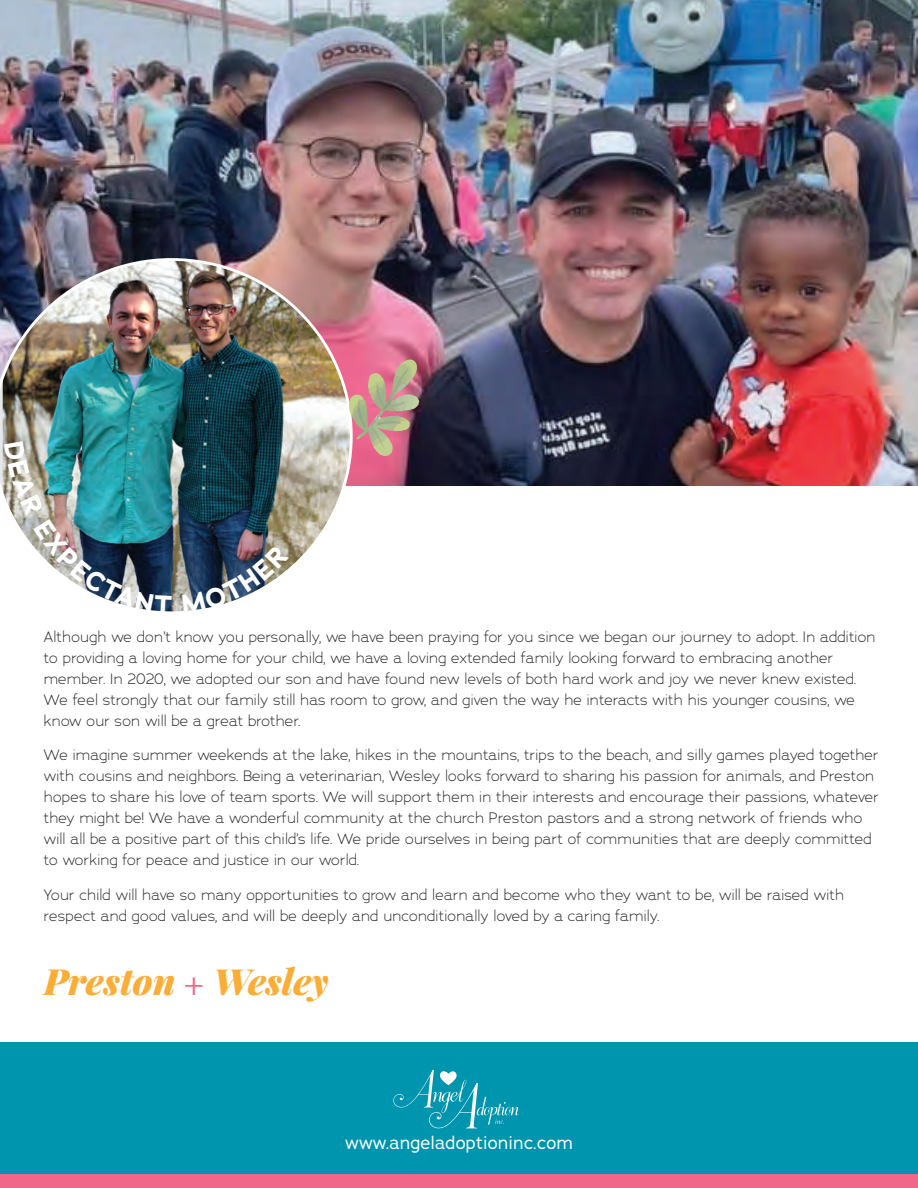
<style>
.page{position:relative;width:918px;height:1188px;background:#fff}
.page>*{position:absolute;margin:0;border:0;box-sizing:border-box;transform-origin:0 0}
.t1{font:italic 900 36px "Playfair Display";color:#fbad36}
.t2{font:18px "Adrianna";letter-spacing:.02em;color:#fff}
.t3{font:300 15px/21px "Adrianna";letter-spacing:.01em;color:#231f20}
.s1{font-family:"Minion Pro";font-weight:400;font-style:normal;color:#f16789}
</style>
<div class="page">
<div style="left:0;top:1042px;width:918px;height:146px;background:#0095af"></div>
<img style="left:0;top:0;width:918px;height:486px">
<div style="left:0;top:1174px;width:918px;height:14px;background:#f16789"></div>
<img style="left:0;top:258px;width:353px;height:354px">
<svg style="left:349px;top:359px;width:70px;height:97px;background:#c08b89"></svg>
<svg style="left:393px;top:1070px;width:126px;height:58px"></svg>
<img style="left:4px;top:441px;width:168px;height:171px">
<img style="left:181px;top:545px;width:108px;height:67px">
<p class="t3" style="left:44px;top:626px;width:833px">Although we don’t know you personally, we have been praying for you since we began our journey to adopt. In addition to providing a loving home for your child, we have a loving extended family looking forward to embracing another member. In 2020, we adopted our son and have found new levels of both hard work and joy we never knew existed.<br>We feel strongly that our family still has room to grow, and given the way he interacts with his younger cousins, we know our son will be a great brother.</p>
<p class="t3" style="left:44px;top:744px;width:837px">We imagine summer weekends at the lake, hikes in the mountains, trips to the beach, and silly games played together with cousins and neighbors. Being a veterinarian, Wesley looks forward to sharing his passion for animals, and Preston hopes to share his love of team sports. We will support them in their interests and encourage their passions, whatever they might be! We have a wonderful community at the church Preston pastors and a strong network of friends who will all be a positive part of this child’s life. We pride ourselves in being part of communities that are deeply committed to working for peace and justice in our world.</p>
<p class="t3" style="left:44px;top:884px;width:802px">Your child will have so many opportunities to grow and learn and become who they want to be, will be raised with respect and good values, and will be deeply and unconditionally loved by a caring family.</p>
<h1 class="t1" style="left:44px;top:957px;width:286px">Preston <span class="s1">+</span> Wesley</h1>
<p class="t2" style="left:345px;top:1131px;width:229px">www.angeladoptioninc.com</p>
</div>
